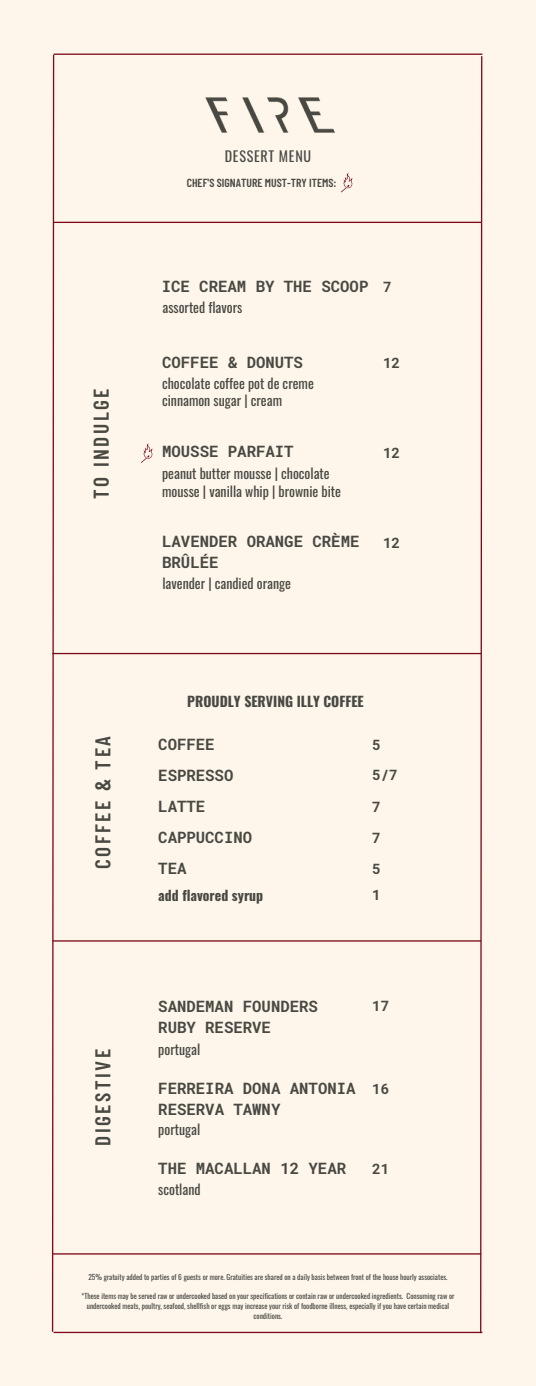
<style>
.page{position:relative;width:536px;height:1386px;background:#fef5eb}
.page>*{position:absolute;margin:0;border:0;box-sizing:border-box;transform-origin:0 0}
.t1{font:600 21.35px "Barlow Condensed";letter-spacing:.115em;color:#474942}
.t2{font:700 15.58px/31.2px "Roboto Mono";color:#474942}
.t3{font:700 14.17px/31.2px "Roboto Mono";color:#474942}
.t4{font:14px "Oswald";letter-spacing:.05em;color:#474942}
.t5{font:13.83px/17.7px "Oswald";color:#474942}
.t6{font:700 13.83px "Oswald";color:#474942}
.t7{font:600 11.72px "Barlow Condensed";color:#474942}
.t8{font:7.35px/9.8px "Oswald";color:#474942;text-align:center}
</style>
<div class="page">
<hr style="left:54px;top:1332px;width:428px;height:1px;background:#7b0918">
<svg style="left:51px;top:54px;width:4px;height:1279px"></svg>
<hr style="left:54px;top:54px;width:428px;height:1px;background:#7b0918">
<svg style="left:479px;top:56px;width:4px;height:1278px"></svg>
<hr style="left:52px;top:653px;width:429px;height:1px;background:#7b0918">
<hr style="left:52px;top:940px;width:429px;height:2px;background:#7b0918">
<hr style="left:52px;top:1253px;width:429px;height:2px;background:#7b0918">
<svg style="left:141px;top:444px;width:12px;height:19px"></svg>
<hr style="left:53px;top:222px;width:428px;height:1px;background:#7b0918">
<img style="left:205px;top:97px;width:131px;height:36px">
<svg style="left:341px;top:173px;width:11px;height:19px"></svg>
<h1 class="t1" style="left:87px;top:499px;width:112px;rotate:-90deg">TO INDULGE</h1>
<h1 class="t1" style="left:89px;top:869px;width:135px;rotate:-90deg">COFFEE &amp; TEA</h1>
<h1 class="t1" style="left:89px;top:1146px;width:98px;rotate:-90deg">DIGESTIVE</h1>
<h3 class="t4" style="left:225px;top:145px;width:88px">DESSERT MENU</h3>
<h3 class="t7" style="left:187px;top:175px;width:151px">CHEF'S SIGNATURE MUST-TRY ITEMS:</h3>
<h2 class="t2" style="left:162px;top:270px;width:208px">ICE CREAM BY THE SCOOP</h2>
<h3 class="t5" style="left:162px;top:298px;width:81px">assorted flavors</h3>
<h3 class="t3" style="left:383px;top:271px;width:10px">7</h3>
<h2 class="t2" style="left:162px;top:346px;width:142px">COFFEE &amp; DONUTS</h2>
<h3 class="t5" style="left:162px;top:374px;width:153px">chocolate coffee pot de creme cinnamon sugar | cream</h3>
<h2 class="t2" style="left:162px;top:435px;width:133px">MOUSSE PARFAIT</h2>
<h3 class="t5" style="left:162px;top:464px;width:180px">peanut butter mousse | chocolate mousse | vanilla whip | brownie bite</h3>
<h2 class="t2" style="left:162px;top:531px;width:199px;line-height:20.8px">LAVENDER ORANGE CRÈME<br>BRÛLÉE</h2>
<h3 class="t5" style="left:162px;top:574px;width:130px">lavender | candied orange</h3>
<h3 class="t3" style="left:383px;top:347px;width:19px">12</h3>
<h3 class="t3" style="left:383px;top:437px;width:19px">12</h3>
<h3 class="t3" style="left:383px;top:527px;width:19px">12</h3>
<h3 class="t6" style="left:187px;top:691px;width:178px">PROUDLY SERVING ILLY COFFEE</h3>
<h2 class="t2" style="left:158px;top:728px;width:58px">COFFEE</h2>
<h2 class="t2" style="left:158px;top:759px;width:95px">ESPRESSO<br>LATTE<br>CAPPUCCINO<br>TEA</h2>
<h3 class="t3" style="left:372px;top:729px;width:27px;line-height:30.3px">5<br>5/7</h3>
<h3 class="t3" style="left:372px;top:791px;width:10px;text-align:justify">7<br>7<br>5</h3>
<h3 class="t6" style="left:158px;top:884px;width:106px">add flavored syrup</h3>
<h3 class="t3" style="left:372px;top:879px;width:10px">1</h3>
<h2 class="t2" style="left:158px;top:995px;width:161px;line-height:21.9px">SANDEMAN FOUNDERS<br>RUBY RESERVE</h2>
<h3 class="t5" style="left:158px;top:1040px;width:43px">portugal</h3>
<h2 class="t2" style="left:158px;top:1077px;width:199px;line-height:21.9px">FERREIRA DONA ANTONIA<br>RESERVA TAWNY</h2>
<h3 class="t5" style="left:158px;top:1120px;width:43px">portugal</h3>
<h2 class="t2" style="left:158px;top:1153px;width:189px">THE MACALLAN 12 YEAR</h2>
<h3 class="t5" style="left:158px;top:1180px;width:44px">scotland</h3>
<h3 class="t3" style="left:372px;top:990px;width:19px">17</h3>
<h3 class="t3" style="left:372px;top:1073px;width:19px">16</h3>
<h3 class="t3" style="left:372px;top:1152px;width:19px">21</h3>
<p class="t8" style="left:88px;top:1271px;width:360px">25% gratuity added to parties of 6 guests or more. Gratuities are shared on a daily basis between front of the house hourly associates.</p>
<p class="t8" style="left:81px;top:1291px;width:374px">*These items may be served raw or undercooked based on your specifications or contain raw or undercooked ingredients. Consuming raw or undercooked meats, poultry, seafood, shellfish or eggs may increase your risk of foodborne illness, especially if you have certain medical conditions.</p>
</div>
